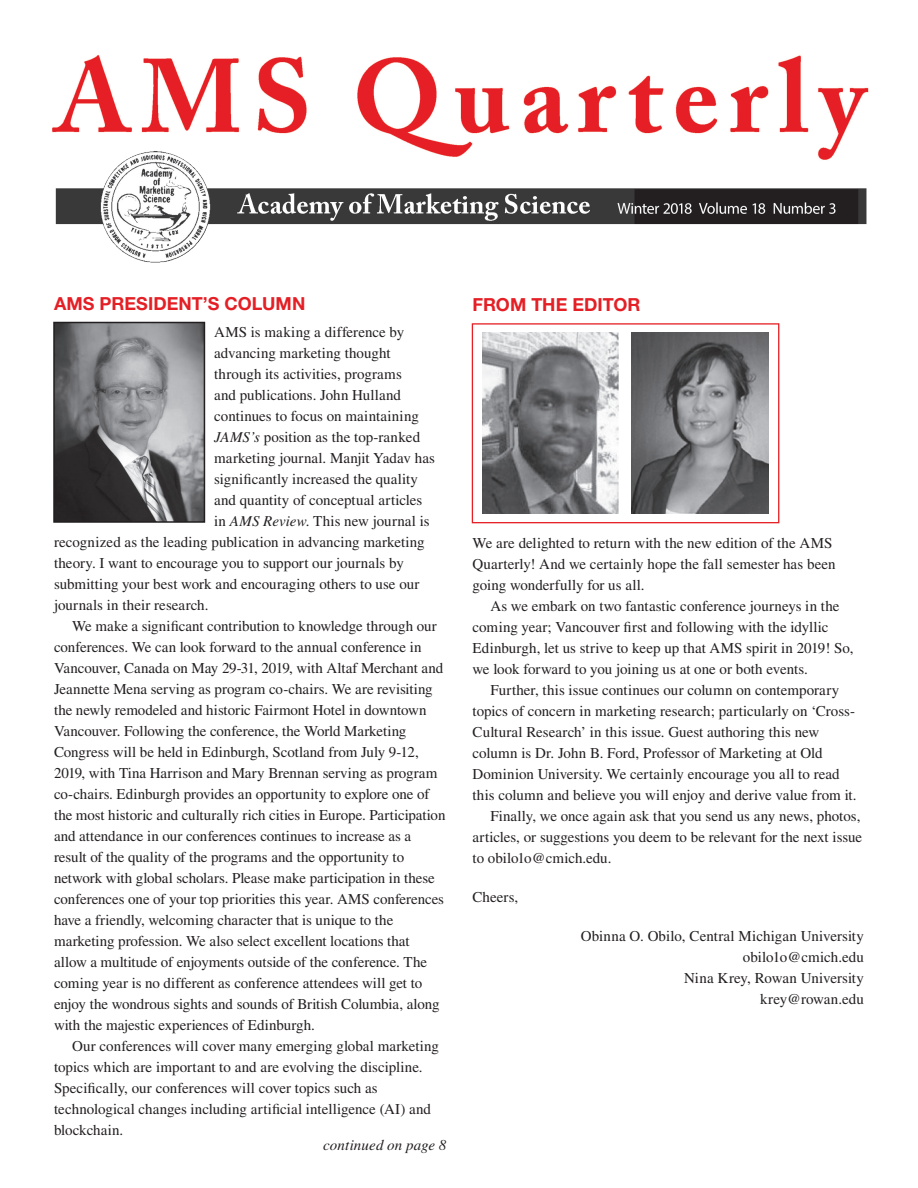
<style>
.page{position:relative;width:918px;height:1188px;background:#fff}
.page>*{position:absolute;margin:0;border:0;box-sizing:border-box;transform-origin:0 0}
.t1{font:700 18px "Helvetica Neue";letter-spacing:.005em;color:#e41f25}
.t2{font:15px/21px "Times";color:#231f20}
.t3{font:italic 15px "Times";letter-spacing:.01em;color:#231f20}
.s1{font-style:italic}
</style>
<div class="page">
<img style="left:52px;top:55px;width:817px;height:91px">
<img style="left:55px;top:146px;width:812px;height:117px">
<img style="left:631px;top:333px;width:138px;height:180px">
<img style="left:56px;top:325px;width:146px;height:195px">
<div style="left:53px;top:322px;width:152px;height:201px;border:2px solid #231f20"></div>
<img style="left:482px;top:333px;width:136px;height:180px">
<div style="left:472px;top:323px;width:307px;height:200px;border:1px solid #e41f25"></div>
<p class="t1" style="left:54px;top:292px;width:253px">AMS PRESIDENT’S COLUMN</p>
<p class="t2" style="left:214px;top:321px;width:192px">AMS is making a difference by</p>
<p class="t2" style="left:214px;top:342px;width:178px">advancing marketing thought</p>
<p class="t2" style="left:214px;top:363px;width:189px">through its activities, programs</p>
<p class="t2" style="left:214px;top:384px;width:188px">and publications. John Hulland</p>
<p class="t2" style="left:214px;top:405px;width:206px">continues to focus on maintaining</p>
<p class="t2" style="left:214px;top:426px;width:207px"><span class="s1">JAMS’s</span> position as the top-ranked</p>
<p class="t2" style="left:214px;top:447px;width:222px">marketing journal. Manjit Yadav has</p>
<p class="t2" style="left:214px;top:468px;width:205px">significantly increased the quality</p>
<p class="t2" style="left:214px;top:489px;width:210px">and quantity of conceptual articles</p>
<p class="t2" style="left:214px;top:510px;width:217px">in <span class="s1">AMS Review</span>. This new journal is</p>
<p class="t2" style="left:54px;top:531px;width:372px">recognized as the leading publication in advancing marketing</p>
<p class="t2" style="left:54px;top:552px;width:351px">theory. I want to encourage you to support our journals by</p>
<p class="t2" style="left:54px;top:573px;width:367px">submitting your best work and encouraging others to use our</p>
<p class="t2" style="left:54px;top:594px;width:156px">journals in their research.</p>
<p class="t2" style="left:72px;top:615px;width:366px">We make a significant contribution to knowledge through our</p>
<p class="t2" style="left:54px;top:636px;width:369px">conferences. We can look forward to the annual conference in</p>
<p class="t2" style="left:54px;top:657px;width:391px">Vancouver, Canada on May 29-31, 2019, with Altaf Merchant and</p>
<p class="t2" style="left:54px;top:678px;width:380px">Jeannette Mena serving as program co-chairs. We are revisiting</p>
<p class="t2" style="left:54px;top:699px;width:374px">the newly remodeled and historic Fairmont Hotel in downtown</p>
<p class="t2" style="left:54px;top:720px;width:354px">Vancouver. Following the conference, the World Marketing</p>
<p class="t2" style="left:54px;top:741px;width:366px">Congress will be held in Edinburgh, Scotland from July 9-12,</p>
<p class="t2" style="left:54px;top:762px;width:385px">2019, with Tina Harrison and Mary Brennan serving as program</p>
<p class="t2" style="left:54px;top:783px;width:377px">co-chairs. Edinburgh provides an opportunity to explore one of</p>
<p class="t2" style="left:54px;top:804px;width:393px">the most historic and culturally rich cities in Europe. Participation</p>
<p class="t2" style="left:54px;top:825px;width:359px">and attendance in our conferences continues to increase as a</p>
<p class="t2" style="left:54px;top:846px;width:352px">result of the quality of the programs and the opportunity to</p>
<p class="t2" style="left:54px;top:867px;width:382px">network with global scholars. Please make participation in these</p>
<p class="t2" style="left:54px;top:888px;width:392px">conferences one of your top priorities this year. AMS conferences</p>
<p class="t2" style="left:54px;top:909px;width:341px">have a friendly, welcoming character that is unique to the</p>
<p class="t2" style="left:54px;top:930px;width:357px">marketing profession. We also select excellent locations that</p>
<p class="t2" style="left:54px;top:951px;width:375px">allow a multitude of enjoyments outside of the conference. The</p>
<p class="t2" style="left:54px;top:972px;width:370px">coming year is no different as conference attendees will get to</p>
<p class="t2" style="left:54px;top:993px;width:387px">enjoy the wondrous sights and sounds of British Columbia, along</p>
<p class="t2" style="left:54px;top:1014px;width:262px">with the majestic experiences of Edinburgh.</p>
<p class="t2" style="left:72px;top:1035px;width:369px">Our conferences will cover many emerging global marketing</p>
<p class="t2" style="left:54px;top:1056px;width:370px">topics which are important to and are evolving the discipline.</p>
<p class="t2" style="left:54px;top:1077px;width:325px">Specifically, our conferences will cover topics such as</p>
<p class="t2" style="left:54px;top:1098px;width:379px">technological changes including artificial intelligence (AI) and</p>
<p class="t2" style="left:54px;top:1119px;width:71px">blockchain.</p>
<p class="t3" style="left:323px;top:1137px;width:125px">continued on page 8</p>
<p class="t1" style="left:472px;top:294px;width:170px">FROM THE EDITOR</p>
<p class="t2" style="left:472px;top:532px;width:365px">We are delighted to return with the new edition of the AMS<br>Quarterly! And we certainly hope the fall semester has been going wonderfully for us all.</p>
<p class="t2" style="left:472px;top:595px;width:383px;text-indent:18px">As we embark on two fantastic conference journeys in the coming year; Vancouver first and following with the idyllic Edinburgh, let us strive to keep up that AMS spirit in 2019! So, we look forward to you joining us at one or both events.</p>
<p class="t2" style="left:490px;top:679px;width:350px">Further, this issue continues our column on contemporary</p>
<p class="t2" style="left:472px;top:700px;width:384px">topics of concern in marketing research; particularly on ‘Cross-</p>
<p class="t2" style="left:472px;top:721px;width:348px">Cultural Research’ in this issue. Guest authoring this new</p>
<p class="t2" style="left:472px;top:742px;width:352px">column is Dr. John B. Ford, Professor of Marketing at Old</p>
<p class="t2" style="left:472px;top:763px;width:369px">Dominion University. We certainly encourage you all to read</p>
<p class="t2" style="left:472px;top:784px;width:386px">this column and believe you will enjoy and derive value from it.</p>
<p class="t2" style="left:490px;top:805px;width:371px">Finally, we once again ask that you send us any news, photos,</p>
<p class="t2" style="left:472px;top:826px;width:391px">articles, or suggestions you deem to be relevant for the next issue</p>
<p class="t2" style="left:472px;top:847px;width:141px">to obilo1o@cmich.edu.</p>
<p class="t2" style="left:472px;top:886px;width:47px">Cheers,</p>
<p class="t2" style="left:581px;top:925px;width:285px;text-align:right">Obinna O. Obilo, Central Michigan University obilo1o@cmich.edu<br>Nina Krey, Rowan University krey@rowan.edu</p>
</div>
